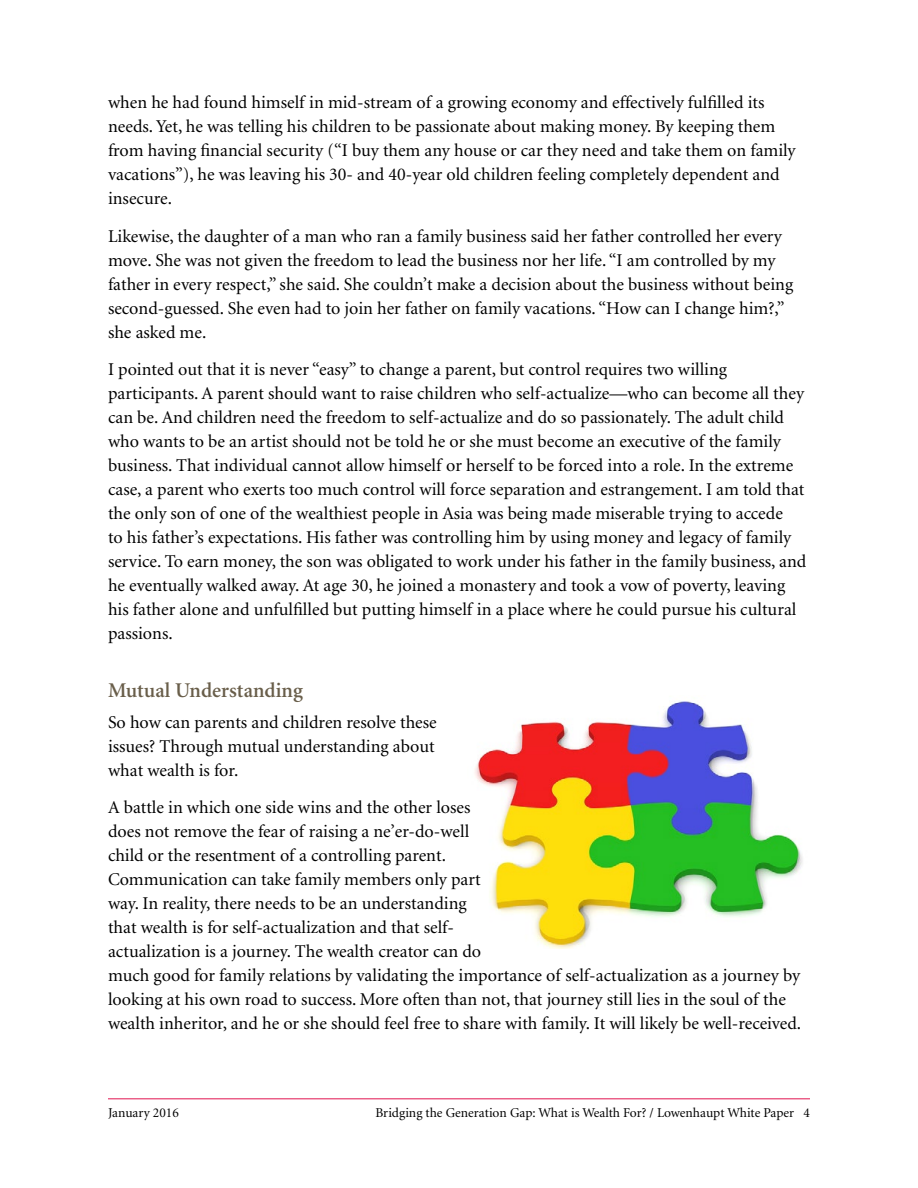
<style>
.page{position:relative;width:918px;height:1188px;background:#fff}
.page>*{position:absolute;margin:0;border:0;box-sizing:border-box;transform-origin:0 0}
.t1{font:600 21px "Minion";color:#695e4a}
.t2{font:18px/24px "Minion";color:#000}
.t3{font:13.5px "Minion";color:#000}
</style>
<div class="page">
<hr style="left:108px;top:1098px;width:702px;height:1px;background:#e1134f">
<img style="left:475px;top:701px;width:328px;height:248px">
<p class="t2" style="left:108px;top:91px;width:689px">when he had found himself in mid-stream of a growing economy and effectively fulfilled its needs. Yet, he was telling his children to be passionate about making money. By keeping them from having financial security (“I buy them any house or car they need and take them on family vacations”), he was leaving his 30- and 40-year old children feeling completely dependent and insecure.</p>
<p class="t2" style="left:108px;top:224px;width:687px">Likewise, the daughter of a man who ran a family business said her father controlled her every move. She was not given the freedom to lead the business nor her life. “I am controlled by my father in every respect,” she said. She couldn’t make a decision about the business without being second-guessed. She even had to join her father on family vacations. “How can I change him?,” she asked me.</p>
<p class="t2" style="left:108px;top:358px;width:700px">I pointed out that it is never “easy” to change a parent, but control requires two willing participants. A parent should want to raise children who self-actualize—who can become all they can be. And children need the freedom to self-actualize and do so passionately. The adult child who wants to be an artist should not be told he or she must become an executive of the family business. That individual cannot allow himself or herself to be forced into a role. In the extreme case, a parent who exerts too much control will force separation and estrangement. I am told that the only son of one of the wealthiest people in Asia was being made miserable trying to accede<br>to his father’s expectations. His father was controlling him by using money and legacy of family service. To earn money, the son was obligated to work under his father in the family business, and he eventually walked away. At age 30, he joined a monastery and took a vow of poverty, leaving his father alone and unfulfilled but putting himself in a place where he could pursue his cultural passions.</p>
<p class="t1" style="left:108px;top:679px;width:196px">Mutual Understanding</p>
<p class="t2" style="left:108px;top:710px;width:330px">So how can parents and children resolve these issues? Through mutual understanding about what wealth is for.</p>
<p class="t2" style="left:108px;top:796px;width:695px">A battle in which one side wins and the other loses<br>does not remove the fear of raising a ne’er-do-well<br>child or the resentment of a controlling parent.<br>Communication can take family members only part<br>way. In reality, there needs to be an understanding<br>that wealth is for self-actualization and that self-<br>actualization is a journey. The wealth creator can do<br>much good for family relations by validating the importance of self-actualization as a journey by looking at his own road to success. More often than not, that journey still lies in the soul of the wealth inheritor, and he or she should feel free to share with family. It will likely be well-received.</p>
<p class="t3" style="left:108px;top:1106px;width:72px">January 2016</p>
<p class="t3" style="left:375px;top:1106px;width:436px">Bridging the Generation Gap: What is Wealth For? / Lowenhaupt White Paper 4</p>
</div>
